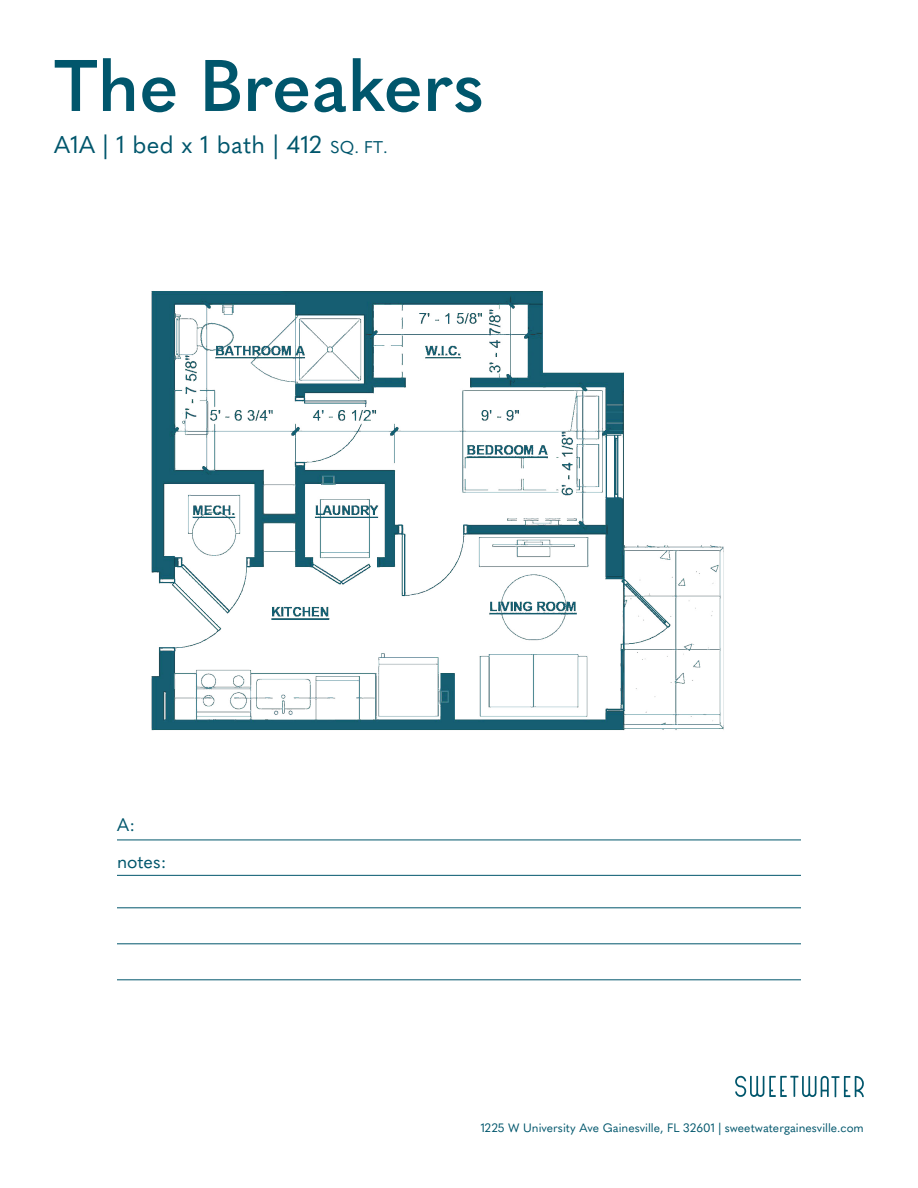
<style>
.page{position:relative;width:918px;height:1188px;background:#fff}
.page>*{position:absolute;margin:0;border:0;box-sizing:border-box;transform-origin:0 0}
.t1{font:600 72px "Quasimoda";color:#00566c}
.t2{font:24px "Quasimoda";letter-spacing:.015em;color:#00566c}
.t3{font:18px/36.6px "Quasimoda";color:#00566c}
.t4{font:12px "Quasimoda";color:#00566c}
.s1{font-size:16.8px}
</style>
<div class="page">
<hr style="left:117px;top:907px;width:684px;height:1px;background:#00566c">
<hr style="left:117px;top:943px;width:684px;height:1px;background:#00566c">
<hr style="left:117px;top:979px;width:684px;height:1px;background:#00566c">
<svg style="left:735px;top:1076px;width:129px;height:22px"></svg>
<hr style="left:117px;top:840px;width:684px;height:1px;background:#00566c">
<hr style="left:117px;top:875px;width:684px;height:1px;background:#00566c">
<img style="left:151px;top:291px;width:573px;height:440px">
<h1 class="t1" style="left:54px;top:30px;width:432px">The Breakers</h1>
<h2 class="t2" style="left:54px;top:126px;width:335px">A1A | 1 bed x 1 bath | 412 <span class="s1">SQ. FT.</span></h2>
<h3 class="t3" style="left:117px;top:805px;width:51px">A: notes:</h3>
<p class="t4" style="left:481px;top:1118px;width:385px">1225 W University Ave Gainesville, FL 32601 | sweetwatergainesville.com</p>
</div>
